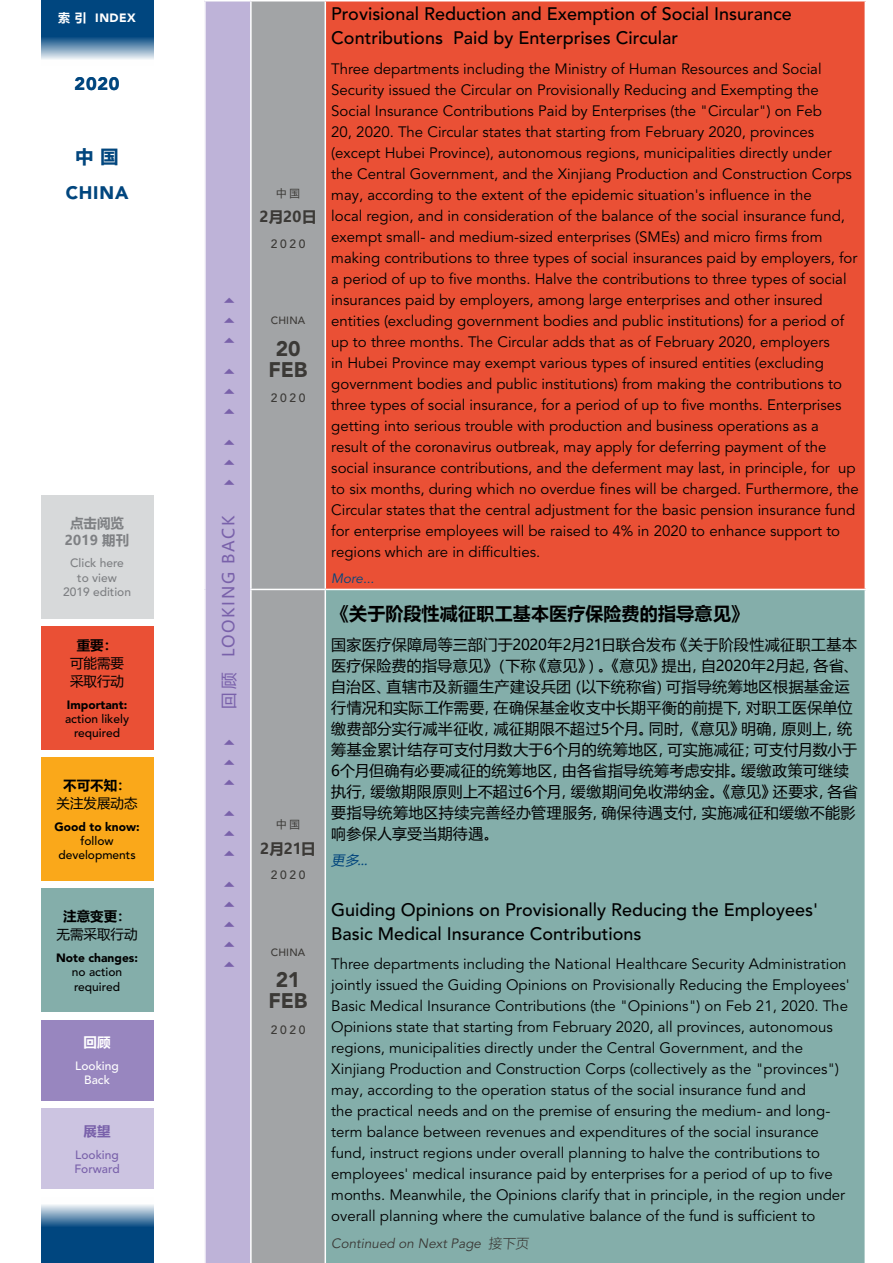
<style>
.page{position:relative;width:893px;height:1263px;background:#fff}
.page>*{position:absolute;margin:0;border:0;box-sizing:border-box;transform-origin:0 0}
.t1{font:900 21px/21px "Avenir LT Pro";letter-spacing:-.01em;color:#3b3936;text-align:center}
.t2{font:500 18px/24px "Avenir LT Pro";color:#000}
.t3{font:700 18px "Microsoft Ya Hei";letter-spacing:.01em;color:#000}
.t4{font:900 18px "Avenir LT Pro";letter-spacing:.045em;color:#00467f}
.t5{font:700 18px "Microsoft Ya Hei";color:#00467f}
.t6{font:16.5px "Webdings";color:#7961aa}
.t7{font:16.5px "Microsoft Ya Hei";letter-spacing:.1em;color:#7961aa}
.t8{font:15px/21px "Avenir LT Pro";color:#000}
.t9{font:15px/21px "Microsoft Ya Hei";letter-spacing:.02em;color:#000}
.t10{font:700 15px "Microsoft Ya Hei";letter-spacing:-.015em;color:#3b3936}
.t11{font:italic 13.5px "Avenir LT Pro";color:#3b3936}
.t12{font:13.5px/18px "Microsoft Ya Hei";color:#000}
.t13{font:700 13.5px "Microsoft Ya Hei";color:#000}
.t14{font:700 13.5px/16.2px "Microsoft Ya Hei";color:#7e8083;text-align:center}
.t15{font:italic 13.5px "Avenir LT Pro";color:#00467f}
.t16{font:italic 13.5px "Microsoft Ya Hei";color:#00447c}
.t17{font:700 13.5px "Microsoft Ya Hei";color:#fff}
.t18{font:700 13.5px "Microsoft Ya Hei";color:#7961aa}
.t19{font:500 12px/14.4px "Avenir LT Pro";color:#000;text-align:center}
.t20{font:900 12px "Avenir LT Pro";color:#000}
.t21{font:500 12px/14.4px "Avenir LT Pro";color:#7e8083;text-align:center}
.t22{font:500 12px "Avenir LT Pro";letter-spacing:.22em;color:#3b3936}
.t23{font:500 12px/14.4px "Avenir LT Pro";color:#7961aa}
.t24{font:500 12px/14.4px "Avenir LT Pro";color:#fff;text-align:center}
.t25{font:900 12px "Avenir LT Pro";letter-spacing:.04em;color:#fff}
.t26{font:500 10.5px "Avenir LT Pro";letter-spacing:.015em;color:#3b3936}
.t27{font:10.5px "Microsoft Ya Hei";color:#3b3936}
.s1{font-family:"Microsoft Ya Hei";font-weight:700}
.s2{font-family:"Microsoft Ya Hei";font-weight:300;font-style:normal}
</style>
<div class="page">
<svg style="left:41px;top:0;width:112px;height:60px;fill:#00467f"></svg>
<svg style="left:41px;top:1204px;width:112px;height:59px;fill:#00467f"></svg>
<div style="left:41px;top:626px;width:112px;height:124px;background:#ea5035"></div>
<div style="left:41px;top:495px;width:112px;height:123px;background:#d7d9da"></div>
<div style="left:41px;top:1020px;width:112px;height:81px;background:#9886bf"></div>
<div style="left:41px;top:757px;width:112px;height:124px;background:#faa81a"></div>
<div style="left:41px;top:1108px;width:112px;height:81px;background:#ccc4e1"></div>
<div style="left:41px;top:889px;width:112px;height:123px;background:#84aeaa"></div>
<div style="left:205px;top:1px;width:46px;height:1262px;background:#beb3d8"></div>
<div style="left:252px;top:2px;width:73px;height:1260px;background:#a2a4a6"></div>
<div style="left:325px;top:1px;width:540px;height:588px;background:#ea5035"></div>
<div style="left:325px;top:589px;width:540px;height:674px;background:#84aeaa"></div>
<hr style="left:204px;top:0;width:47px;height:2px;background:#fff">
<hr style="left:204px;top:1px;width:2px;height:588px;background:#fff">
<hr style="left:250px;top:1px;width:2px;height:588px;background:#fff">
<hr style="left:204px;top:589px;width:2px;height:674px;background:#fff">
<hr style="left:250px;top:590px;width:2px;height:673px;background:#fff">
<hr style="left:204px;top:1262px;width:47px;height:1px;background:#fff">
<hr style="left:325px;top:0;width:541px;height:2px;background:#fff">
<hr style="left:325px;top:1px;width:1px;height:588px;background:#fff">
<hr style="left:325px;top:590px;width:1px;height:673px;background:#fff">
<hr style="left:325px;top:589px;width:541px;height:1px;background:#fff">
<hr style="left:325px;top:1262px;width:541px;height:1px;background:#fff">
<hr style="left:250px;top:589px;width:75px;height:1px;background:#fff">
<p class="t25" style="left:58px;top:10px;width:79px"><span class="s1">索 引</span> INDEX</p>
<p class="t4" style="left:75px;top:73px;width:47px">2020</p>
<p class="t5" style="left:75px;top:144px;width:45px">中 国</p>
<p class="t4" style="left:66px;top:182px;width:64px">CHINA</p>
<p class="t14" style="left:65px;top:515px;width:66px">点击阅览<br>2019 期刊</p>
<p class="t21" style="left:63px;top:556px;width:70px">Click here to view<br>2019 edition</p>
<p class="t13" style="left:77px;top:635px;width:42px">重要：</p>
<p class="t12" style="left:70px;top:653px;width:56px">可能需要采取行动</p>
<p class="t20" style="left:67px;top:697px;width:62px">Important:</p>
<p class="t19" style="left:65px;top:712px;width:66px">action likely required</p>
<p class="t13" style="left:63px;top:775px;width:69px">不可不知：</p>
<p class="t12" style="left:57px;top:793px;width:83px">关注发展动态</p>
<p class="t20" style="left:54px;top:819px;width:87px">Good to know:</p>
<p class="t19" style="left:58px;top:834px;width:79px">follow developments</p>
<p class="t13" style="left:63px;top:907px;width:69px">注意变更：</p>
<p class="t12" style="left:57px;top:925px;width:83px">无需采取行动</p>
<p class="t20" style="left:56px;top:950px;width:83px">Note changes:</p>
<p class="t19" style="left:72px;top:965px;width:52px;text-align:left">no action required</p>
<p class="t17" style="left:84px;top:1033px;width:29px">回顾</p>
<p class="t24" style="left:75px;top:1059px;width:45px">Looking<br>Back</p>
<p class="t18" style="left:84px;top:1121px;width:29px">展望</p>
<p class="t23" style="left:74px;top:1147px;width:47px">Looking<br>Forward</p>
<p class="t6" style="left:221px;top:491px;width:199px;rotate:-90deg">✔✔✔ ✔✔✔ ✔✔✔</p>
<p class="t7" style="left:217px;top:708px;width:195px;rotate:-90deg">回顾 LOOKING BACK</p>
<p class="t6" style="left:221px;top:972px;width:239px;rotate:-90deg">✔✔✔✔✔ ✔✔✔ ✔✔✔</p>
<p class="t27" style="left:276px;top:186px;width:26px">中 国</p>
<p class="t10" style="left:259px;top:206px;width:59px">2月20日</p>
<p class="t22" style="left:271px;top:236px;width:36px">2020</p>
<p class="t26" style="left:271px;top:314px;width:36px">CHINA</p>
<h1 class="t1" style="left:269px;top:338px;width:40px">20<br>FEB</h1>
<p class="t22" style="left:271px;top:391px;width:36px">2020</p>
<p class="t27" style="left:276px;top:817px;width:26px">中 国</p>
<p class="t10" style="left:260px;top:838px;width:57px">2月21日</p>
<p class="t22" style="left:271px;top:868px;width:36px">2020</p>
<p class="t26" style="left:271px;top:946px;width:36px">CHINA</p>
<h1 class="t1" style="left:269px;top:969px;width:40px">21<br>FEB</h1>
<p class="t22" style="left:271px;top:1022px;width:36px">2020</p>
<p class="t2" style="left:331px;top:2px;width:462px">Provisional Reduction and Exemption of Social Insurance<br>Contributions Paid by Enterprises Circular</p>
<p class="t8" style="left:331px;top:58px;width:529px">Three departments including the Ministry of Human Resources and Social Security issued the Circular on Provisionally Reducing and Exempting the Social Insurance Contributions Paid by Enterprises (the "Circular") on Feb<br>20, 2020. The Circular states that starting from February 2020, provinces (except Hubei Province), autonomous regions, municipalities directly under<br>the Central Government, and the Xinjiang Production and Construction Corps may, according to the extent of the epidemic situation's influence in the<br>local region, and in consideration of the balance of the social insurance fund, exempt small- and medium-sized enterprises (SMEs) and micro firms from making contributions to three types of social insurances paid by employers, for a period of up to five months. Halve the contributions to three types of social insurances paid by employers, among large enterprises and other insured entities (excluding government bodies and public institutions) for a period of up to three months. The Circular adds that as of February 2020, employers<br>in Hubei Province may exempt various types of insured entities (excluding government bodies and public institutions) from making the contributions to three types of social insurance, for a period of up to five months. Enterprises getting into serious trouble with production and business operations as a result of the coronavirus outbreak, may apply for deferring payment of the social insurance contributions, and the deferment may last, in principle, for up to six months, during which no overdue fines will be charged. Furthermore, the Circular states that the central adjustment for the basic pension insurance fund for enterprise employees will be raised to 4% in 2020 to enhance support to regions which are in difficulties.</p>
<p class="t15" style="left:331px;top:571px;width:45px">More...</p>
<p class="t3" style="left:331px;top:601px;width:419px">《关于阶段性减征职工基本医疗保险费的指导意见》</p>
<p class="t9" style="left:331px;top:633px;width:529px">国家医疗保障局等三部门于2020年2月21日联合发布《关于阶段性减征职工基本医疗保险费的指导意见》（下称《意见》）。《意见》提出，自2020年2月起，各省、自治区、直辖市及新疆生产建设兵团（以下统称省）可指导统筹地区根据基金运行情况和实际工作需要，在确保基金收支中长期平衡的前提下，对职工医保单位缴费部分实行减半征收，减征期限不超过5个月。同时，《意见》明确，原则上，统筹基金累计结存可支付月数大于6个月的统筹地区，可实施减征；可支付月数小于6个月但确有必要减征的统筹地区，由各省指导统筹考虑安排。缓缴政策可继续执行，缓缴期限原则上不超过6个月，缓缴期间免收滞纳金。《意见》还要求，各省要指导统筹地区持续完善经办管理服务，确保待遇支付，实施减征和缓缴不能影响参保人享受当期待遇。</p>
<p class="t16" style="left:331px;top:851px;width:41px">更多...</p>
<p class="t2" style="left:331px;top:898px;width:488px">Guiding Opinions on Provisionally Reducing the Employees'<br>Basic Medical Insurance Contributions</p>
<p class="t8" style="left:331px;top:954px;width:520px">Three departments including the National Healthcare Security Administration jointly issued the Guiding Opinions on Provisionally Reducing the Employees' Basic Medical Insurance Contributions (the "Opinions") on Feb 21, 2020. The Opinions state that starting from February 2020, all provinces, autonomous regions, municipalities directly under the Central Government, and the Xinjiang Production and Construction Corps (collectively as the "provinces") may, according to the operation status of the social insurance fund and<br>the practical needs and on the premise of ensuring the medium- and long&shy;term balance between revenues and expenditures of the social insurance fund, instruct regions under overall planning to halve the contributions to employees' medical insurance paid by enterprises for a period of up to five months. Meanwhile, the Opinions clarify that in principle, in the region under overall planning where the cumulative balance of the fund is sufficient to</p>
<p class="t11" style="left:331px;top:1235px;width:201px">Continued on Next Page <span class="s2">接下页</span></p>
</div>
